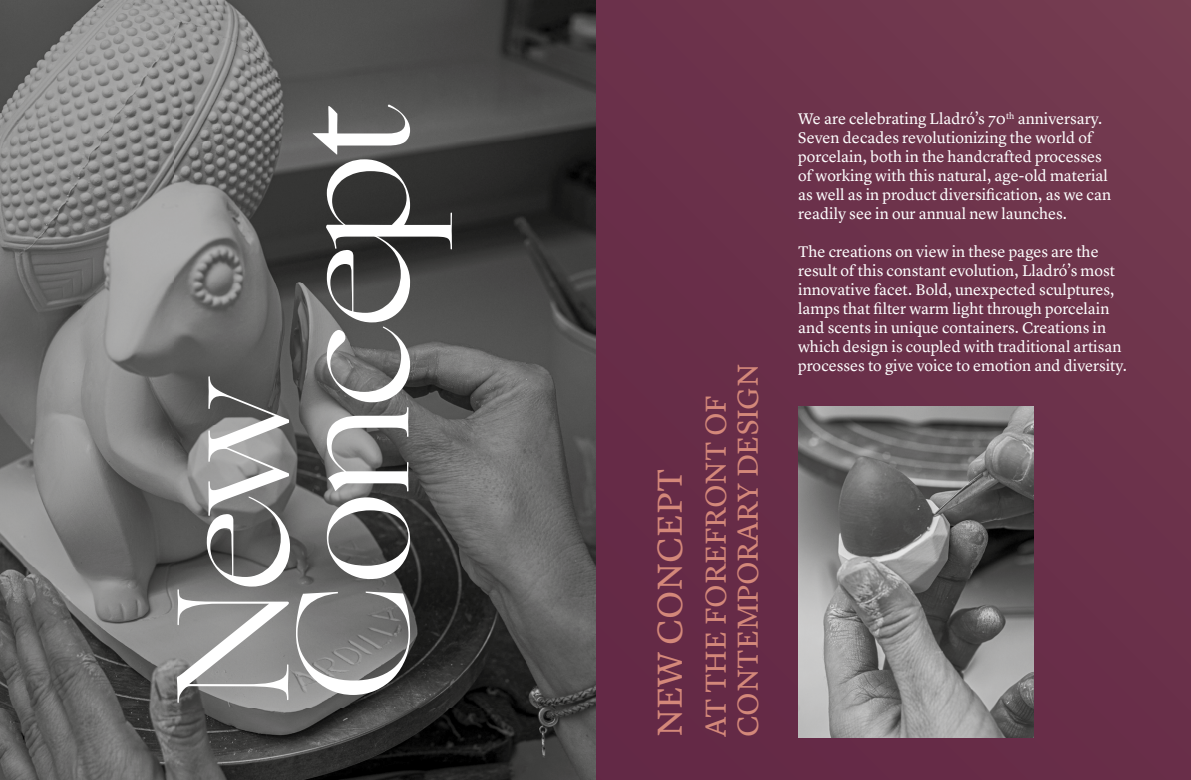
<style>
.page{position:relative;width:1191px;height:780px;background:#fff}
.page>*{position:absolute;margin:0;border:0;box-sizing:border-box;transform-origin:0 0}
.t1{font:160px/120px "Ogg";letter-spacing:-.025em;color:#fff}
.t2{font:36px "Lyon Text";color:#d4887a}
.t3{font:30px/32px "Lyon Text";color:#d4887a}
.t4{font:16px/19px "Lyon Text";color:#fff}
</style>
<div class="page">
<div style="left:595px;top:0;width:596px;height:780px;background:#6b314a"></div>
<img style="left:0;top:0;width:596px;height:780px">
<img style="left:798px;top:406px;width:235px;height:331px">
<svg style="left:326px;top:326px;width:84px;height:76px;background:#686867"></svg>
<h1 class="t1" style="left:175px;top:701px;width:599px;rotate:-90deg">New<br>Con ept</h1>
<p class="t4" style="left:798px;top:108px;width:314px">We are celebrating Lladró’s 70<sup>th</sup> anniversary.<br>Seven decades revolutionizing the world of porcelain, both in the handcrafted processes of working with this natural, age-old material as well as in product diversification, as we can readily see in our annual new launches.</p>
<p class="t4" style="left:798px;top:241px;width:330px">The creations on view in these pages are the result of this constant evolution, Lladró’s most innovative facet. Bold, unexpected sculptures, lamps that filter warm light through porcelain and scents in unique containers. Creations in which design is coupled with traditional artisan processes to give voice to emotion and diversity.</p>
<h3 class="t3" style="left:697px;top:737px;width:375px;rotate:-90deg">AT THE FOREFRONT OF<br>CONTEMPORARY DESIGN</h3>
<h2 class="t2" style="left:642px;top:737px;width:270px;rotate:-90deg">NEW CONCEPT</h2>
</div>
